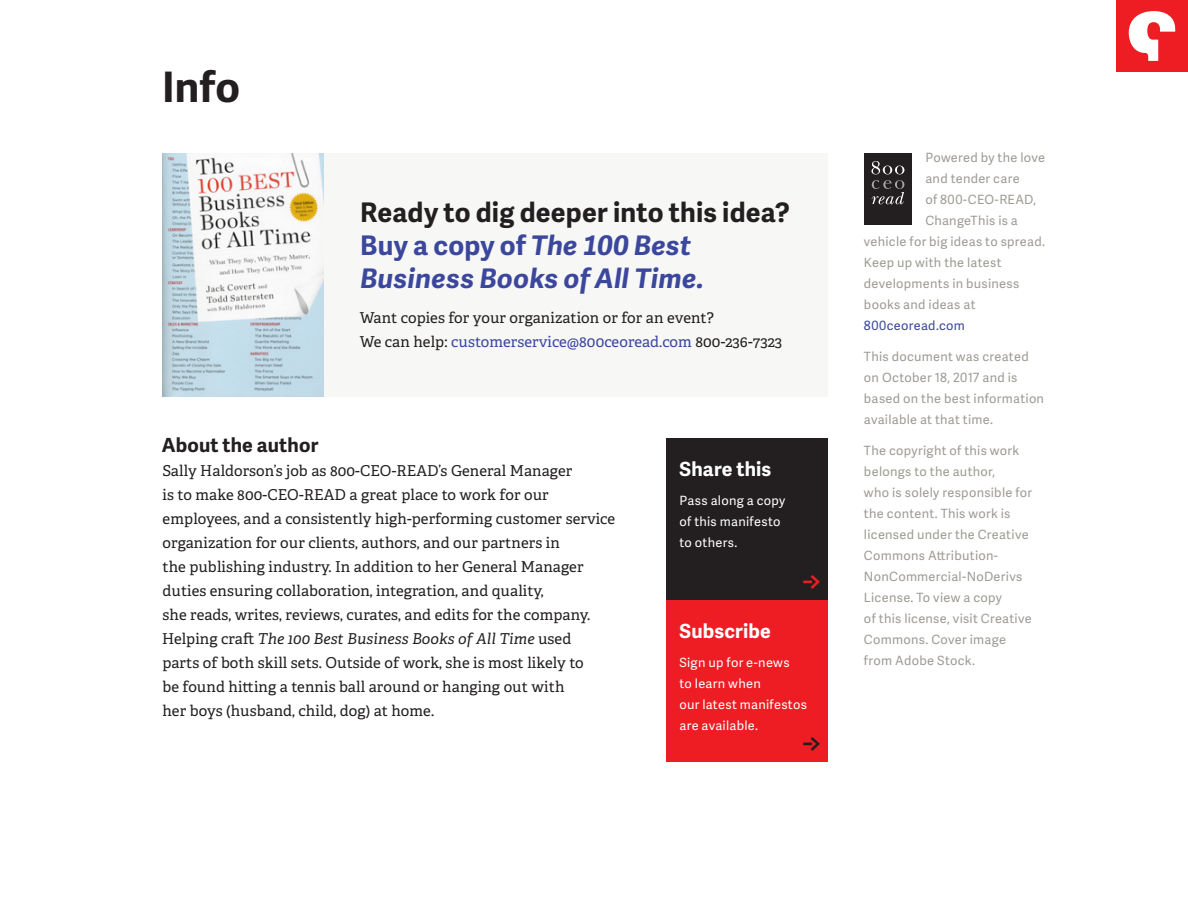
<style>
.page{position:relative;width:1188px;height:918px;background:#fff}
.page>*{position:absolute;margin:0;border:0;box-sizing:border-box;transform-origin:0 0}
.t1{font:700 42px "Adelle Sans";color:#231f20}
.t2{font:36px "Adelle Sans";color:#231f20}
.t3{font:36px "Adelle Sans";color:#ee1d23}
.t4{font:italic 700 27px/33px "Adelle Sans";letter-spacing:.015em;color:#3b479d}
.t5{font:700 19.5px "Adelle Sans";letter-spacing:.01em;color:#fff}
.t6{font:700 19.5px "Adelle Sans";letter-spacing:.01em;color:#231f20}
.t7{font:15px/24px "Adelle PE";letter-spacing:.005em;color:#231f20}
.t8{font:12.75px/21px "Adelle Sans";letter-spacing:.025em;color:#9e9b94}
.t9{font:12.75px/21px "Adelle Sans";letter-spacing:.025em;color:#fff}
.t10{font:12.75px "Adelle Sans";letter-spacing:.025em;color:#3b479d}
.s1{font-style:normal;color:#231f20}
.s2{font-style:normal}
.s3{color:#3b479d}
.s4{font-style:italic}
</style>
<div class="page">
<div style="left:1116px;top:0;width:72px;height:72px;background:#ee1d23"></div>
<svg style="left:1129px;top:11px;width:46px;height:50px"></svg>
<div style="left:324px;top:153px;width:504px;height:244px;background:#f7f7f6"></div>
<img style="left:162px;top:153px;width:162px;height:243px">
<div style="left:864px;top:153px;width:48px;height:72px;background:#231f20"></div>
<svg style="left:872px;top:161px;width:32px;height:13px"></svg>
<svg style="left:872px;top:180px;width:32px;height:24px"></svg>
<div style="left:666px;top:600px;width:162px;height:162px;background:#ee1d23"></div>
<div style="left:666px;top:438px;width:162px;height:162px;background:#231f20"></div>
<h1 class="t1" style="left:162px;top:57px;width:79px">Info</h1>
<h3 class="t4" style="left:360px;top:195px;width:431px"><span class="s1">Ready to dig deeper into this idea?<br></span><span class="s2">Buy a copy of</span> The 100 Best<br>Business Books of All Time.</h3>
<p class="t7" style="left:360px;top:305px;width:424px">Want copies for your organization or for an event?<br>We can help: <span class="s3">customerservice@800ceoread.com</span> 800-236-7323</p>
<h3 class="t6" style="left:162px;top:431px;width:158px">About the author</h3>
<p class="t7" style="left:162px;top:458px;width:455px">Sally Haldorson’s job as 800-CEO-READ’s General Manager<br>is to make 800-CEO-READ a great place to work for our employees, and a consistently high-performing customer service organization for our clients, authors, and our partners in<br>the publishing industry. In addition to her General Manager duties ensuring collaboration, integration, and quality,<br>she reads, writes, reviews, curates, and edits for the company.<br>Helping craft <span class="s4">The 100 Best Business Books of All Time</span> used<br>parts of both skill sets. Outside of work, she is most likely to<br>be found hitting a tennis ball around or hanging out with<br>her boys (husband, child, dog) at home.</p>
<h3 class="t5" style="left:680px;top:455px;width:93px">Share this</h3>
<p class="t9" style="left:680px;top:489px;width:107px">Pass along a copy of this manifesto to others.</p>
<h2 class="t3" style="left:801px;top:556px;width:22px">G</h2>
<h3 class="t5" style="left:680px;top:617px;width:93px">Subscribe</h3>
<p class="t9" style="left:680px;top:651px;width:129px">Sign up for e-news<br>to learn when<br>our latest manifestos are available.</p>
<h2 class="t2" style="left:801px;top:719px;width:22px">G</h2>
<p class="t8" style="left:925px;top:147px;width:121px">Powered by the love</p>
<p class="t8" style="left:925px;top:168px;width:96px">and tender care</p>
<p class="t8" style="left:925px;top:189px;width:112px">of 800-CEO-READ,</p>
<p class="t8" style="left:925px;top:210px;width:94px">ChangeThis is a</p>
<p class="t8" style="left:864px;top:231px;width:183px">vehicle for big ideas to spread.</p>
<p class="t8" style="left:864px;top:252px;width:139px">Keep up with the latest</p>
<p class="t8" style="left:864px;top:273px;width:157px">developments in business</p>
<p class="t8" style="left:864px;top:294px;width:113px">books and ideas at</p>
<p class="t10" style="left:864px;top:317px;width:103px">800ceoread.com</p>
<p class="t8" style="left:864px;top:346px;width:182px">This document was created on October 18, 2017 and is based on the best information available at that time.</p>
<p class="t8" style="left:864px;top:439px;width:170px">The copyright of this work belongs to the author,<br>who is solely responsible for the content. This work is licensed under the Creative<br>Commons Attribution-<br>NonCommercial-NoDerivs<br>License. To view a copy<br>of this license, visit Creative<br>Commons. Cover image from Adobe Stock.</p>
</div>
